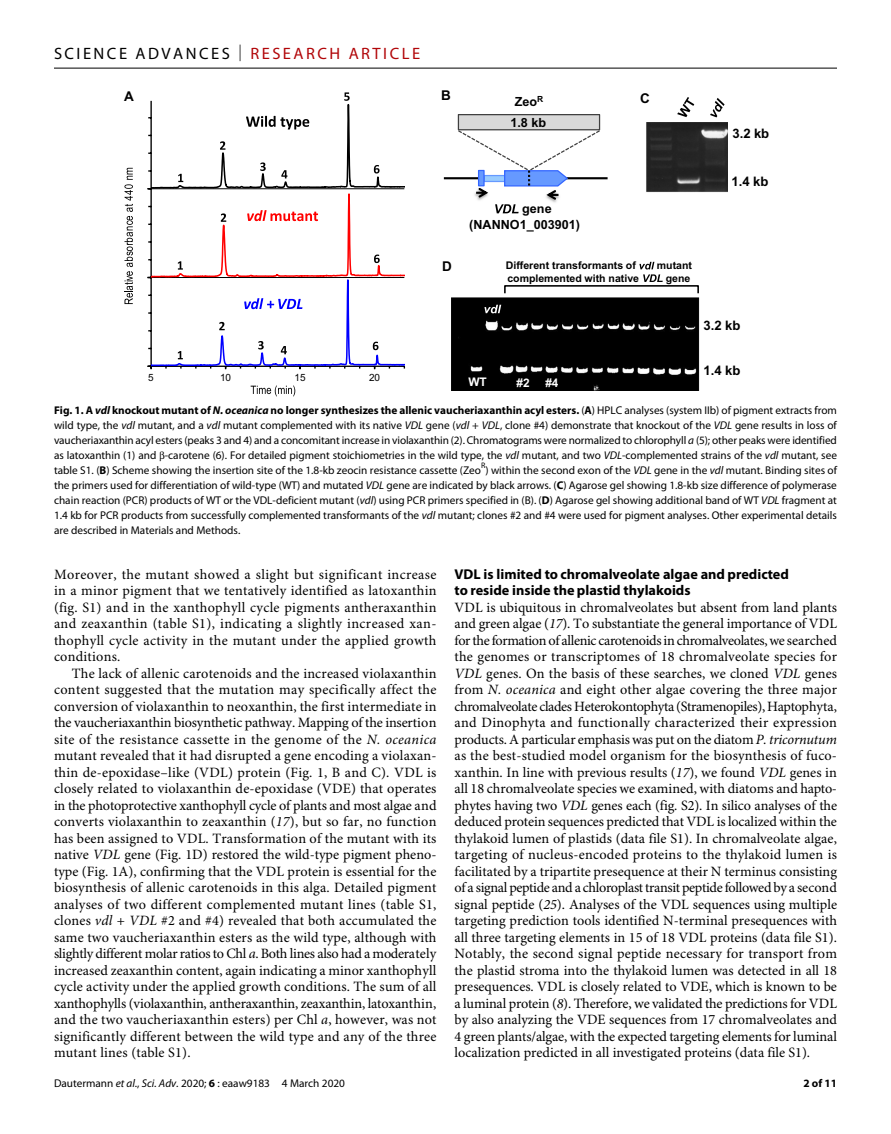
<style>
.page{position:relative;width:891px;height:1134px;background:#fff}
.page>*{position:absolute;margin:0;border:0;box-sizing:border-box;transform-origin:0 0}
.t1{font:16.5px "Myriad Pro";letter-spacing:.15em;color:#000}
.t2{font:14.25px/16.5px "Minion Pro";letter-spacing:.015em;color:#000;text-align:justify}
.t3{font:700 14.25px/16.5px "Myriad Pro";color:#000}
.t4{font:700 13.5px "Arial";color:#000}
.t5{font:700 13.05px "Arial";color:#000}
.t6{font:700 12.6px/15.1px "Arial";color:#000}
.t7{font:700 11.85px "Arial";color:#fff}
.t8{font:11.25px/15px "Myriad Pro";color:#000;text-align:justify}
.t9{font:700 11.25px "Myriad Pro";color:#000}
.t10{font:700 10.5px "Arial";color:#000}
.t11{font:10.05px "Arial";color:#000}
.s1{font-weight:300}
.s2{color:#b10508}
.s3{font-weight:700}
.s4{font-weight:700;font-style:italic}
.s5{font-style:italic}
</style>
<div class="page">
<hr style="left:54px;top:68px;width:783px;height:1px;background:#000">
<img style="left:452px;top:122px;width:275px;height:269px">
<hr style="left:444px;top:177px;width:164px;height:2px;background:#000">
<div style="left:458px;top:114px;width:142px;height:16px;background:#d9d9d9;border:1px solid #404040"></div>
<svg style="left:457px;top:129px;width:144px;height:84px"></svg>
<svg style="left:147px;top:92px;width:258px;height:277px"></svg>
<svg style="left:251px;top:386px;width:44px;height:10px"></svg>
<svg style="left:124px;top:168px;width:9px;height:136px"></svg>
<svg style="left:677px;top:97px;width:17px;height:20px"></svg>
<svg style="left:710px;top:98px;width:15px;height:19px"></svg>
<div style="left:504px;top:285px;width:195px;height:9px;border:2px solid #000"></div>
<svg style="left:639px;top:262px;width:24px;height:20px"></svg>
<svg style="left:484px;top:305px;width:17px;height:8px"></svg>
<p class="t1" style="left:54px;top:40px;width:368px">SCIENCE ADVANCES <span class="s1">|</span> <span class="s2">RESEARCH ARTICLE</span></p>
<p class="t4" style="left:124px;top:87px;width:11px">A</p>
<p class="t11" style="left:148px;top:371px;width:7px">5</p>
<p class="t11" style="left:220px;top:371px;width:13px">10</p>
<p class="t11" style="left:295px;top:371px;width:13px">15</p>
<p class="t11" style="left:369px;top:371px;width:13px">20</p>
<p class="t4" style="left:441px;top:87px;width:11px">B</p>
<p class="t4" style="left:442px;top:258px;width:11px">D</p>
<p class="t6" style="left:515px;top:94px;width:30px">Zeo<sup>R</sup></p>
<p class="t6" style="left:510px;top:115px;width:37px">1.8 kb</p>
<p class="t4" style="left:640px;top:89px;width:11px">C</p>
<p class="t5" style="left:732px;top:125px;width:38px">3.2 kb</p>
<p class="t6" style="left:469px;top:202px;width:112px;text-indent:53px">gene (NANNO1_003901)</p>
<p class="t10" style="left:506px;top:259px;width:132px">Different transformants of</p>
<p class="t10" style="left:657px;top:259px;width:37px">mutant</p>
<p class="t10" style="left:507px;top:271px;width:133px">complemented with native</p>
<p class="t10" style="left:666px;top:271px;width:26px">gene</p>
<p class="t5" style="left:732px;top:172px;width:38px">1.4 kb</p>
<p class="t7" style="left:468px;top:374px;width:20px">WT</p>
<p class="t7" style="left:517px;top:375px;width:15px">#2</p>
<p class="t7" style="left:545px;top:375px;width:15px">#4</p>
<p class="t5" style="left:704px;top:317px;width:38px">3.2 kb</p>
<p class="t5" style="left:704px;top:361px;width:38px">1.4 kb</p>
<p class="t8" style="left:54px;top:402px;width:785px"><span class="s3">Fig. 1. A</span> <span class="s4">vdl</span> <span class="s3">knockout mutant of</span> <span class="s4">N. oceanica</span> <span class="s3">no longer synthesizes the allenic vaucheriaxanthin acyl esters.</span> (<span class="s3">A</span>) HPLC analyses (system IIb) of pigment extracts from wild type, the <span class="s5">vdl</span> mutant, and a <span class="s5">vdl</span> mutant complemented with its native <span class="s5">VDL</span> gene (<span class="s5">vdl</span> + <span class="s5">VDL</span>, clone #4) demonstrate that knockout of the <span class="s5">VDL</span> gene results in loss of vaucheriaxanthin acyl esters (peaks 3 and 4) and a concomitant increase in violaxanthin (2). Chromatograms were normalized to chlorophyll <span class="s5">a</span> (5); other peaks were identified as latoxanthin (1) and -carotene (6). For detailed pigment stoichiometries in the wild type, the <span class="s5">vdl</span> mutant, and two <span class="s5">VDL</span>-complemented strains of the <span class="s5">vdl</span> mutant, see table S1. (<span class="s3">B</span>) Scheme showing the insertion site of the 1.8-kb zeocin resistance cassette (Zeo<sup>R</sup>) within the second exon of the <span class="s5">VDL</span> gene in the <span class="s5">vdl</span> mutant. Binding sites of the primers used for differentiation of wild-type (WT) and mutated <span class="s5">VDL</span> gene are indicated by black arrows. (<span class="s3">C</span>) Agarose gel showing 1.8-kb size difference of polymerase chain reaction (PCR) products of WT or the VDL-deficient mutant (<span class="s5">vdl</span>) using PCR primers specified in (B). (<span class="s3">D</span>) Agarose gel showing additional band of WT <span class="s5">VDL</span> fragment at 1.4 kb for PCR products from successfully complemented transformants of the <span class="s5">vdl</span> mutant; clones #2 and #4 were used for pigment analyses. Other experimental details are described in Materials and Methods.</p>
<p class="t2" style="left:54px;top:567px;width:384px">Moreover, the mutant showed a slight but significant increase in a minor pigment that we tentatively identified as latoxanthin (fig. S1) and in the xanthophyll cycle pigments antheraxanthin and zeaxanthin (table S1), indicating a slightly increased xan&shy;thophyll cycle activity in the mutant under the applied growth conditions.</p>
<p class="t2" style="left:54px;top:666px;width:384px;text-indent:18px">The lack of allenic carotenoids and the increased violaxanthin content suggested that the mutation may specifically affect the conversion of violaxanthin to neoxanthin, the first intermediate in the vaucheriaxanthin biosynthetic pathway. Mapping of the insertion site of the resistance cassette in the genome of the <span class="s5">N. oceanica </span>mutant revealed that it had disrupted a gene encoding a violaxan&shy;thin de-epoxidase–like (VDL) protein (Fig. 1, B and C). VDL is closely related to violaxanthin de-epoxidase (VDE) that operates in the photoprotective xanthophyll cycle of plants and most algae and converts violaxanthin to zeaxanthin (<span class="s5">17</span>), but so far, no function has been assigned to VDL. Transformation of the mutant with its native <span class="s5">VDL</span> gene (Fig. 1D) restored the wild-type pigment pheno&shy;type (Fig. 1A), confirming that the VDL protein is essential for the biosynthesis of allenic carotenoids in this alga. Detailed pigment analyses of two different complemented mutant lines (table S1, clones <span class="s5">vdl + VDL</span> #2 and #4) revealed that both accumulated the same two vaucheriaxanthin esters as the wild type, although with slightly different molar ratios to Chl <span class="s5">a</span>. Both lines also had a moderately increased zeaxanthin content, again indicating a minor xanthophyll cycle activity under the applied growth conditions. The sum of all xanthophylls (violaxanthin, antheraxanthin, zeaxanthin, latoxanthin, and the two vaucheriaxanthin esters) per Chl <span class="s5">a</span>, however, was not significantly different between the wild type and any of the three mutant lines (table S1).</p>
<p class="t8" style="left:54px;top:1076px;width:293px">Dautermann <span class="s5">et al</span>., <span class="s5">Sci. Adv.</span> 2020; <span class="s3">6</span> : eaaw9183 4 March 2020</p>
<p class="t3" style="left:454px;top:565px;width:336px">VDL is limited to chromalveolate algae and predicted to reside inside the plastid thylakoids</p>
<p class="t2" style="left:455px;top:600px;width:384px">VDL is ubiquitous in chromalveolates but absent from land plants and green algae (<span class="s5">17</span>). To substantiate the general importance of VDL for the formation of allenic carotenoids in chromalveolates, we searched the genomes or transcriptomes of 18 chromalveolate species for <span class="s5">VDL</span> genes. On the basis of these searches, we cloned <span class="s5">VDL</span> genes from <span class="s5">N. oceanica</span> and eight other algae covering the three major chromalveolate clades Heterokontophyta (Stramenopiles), Haptophyta, and Dinophyta and functionally characterized their expression products. A particular emphasis was put on the diatom <span class="s5">P. tricornutum </span>as the best-studied model organism for the biosynthesis of fuco&shy;xanthin. In line with previous results (<span class="s5">17</span>), we found <span class="s5">VDL</span> genes in all 18 chromalveolate species we examined, with diatoms and hapto&shy;phytes having two <span class="s5">VDL</span> genes each (fig. S2). In silico analyses of the deduced protein sequences predicted that VDL is localized within the thylakoid lumen of plastids (data file S1). In chromalveolate algae, targeting of nucleus-encoded proteins to the thylakoid lumen is facilitated by a tripartite presequence at their N terminus consisting of a signal peptide and a chloroplast transit peptide followed by a second signal peptide (<span class="s5">25</span>). Analyses of the VDL sequences using multiple targeting prediction tools identified N-terminal presequences with all three targeting elements in 15 of 18 VDL proteins (data file S1).<br>Notably, the second signal peptide necessary for transport from the plastid stroma into the thylakoid lumen was detected in all 18 presequences. VDL is closely related to VDE, which is known to be a luminal protein (<span class="s5">8</span>). Therefore, we validated the predictions for VDL by also analyzing the VDE sequences from 17 chromalveolates and 4 green plants/algae, with the expected targeting elements for luminal localization predicted in all investigated proteins (data file S1).</p>
<p class="t9" style="left:803px;top:1074px;width:35px">2 of 11</p>
</div>
